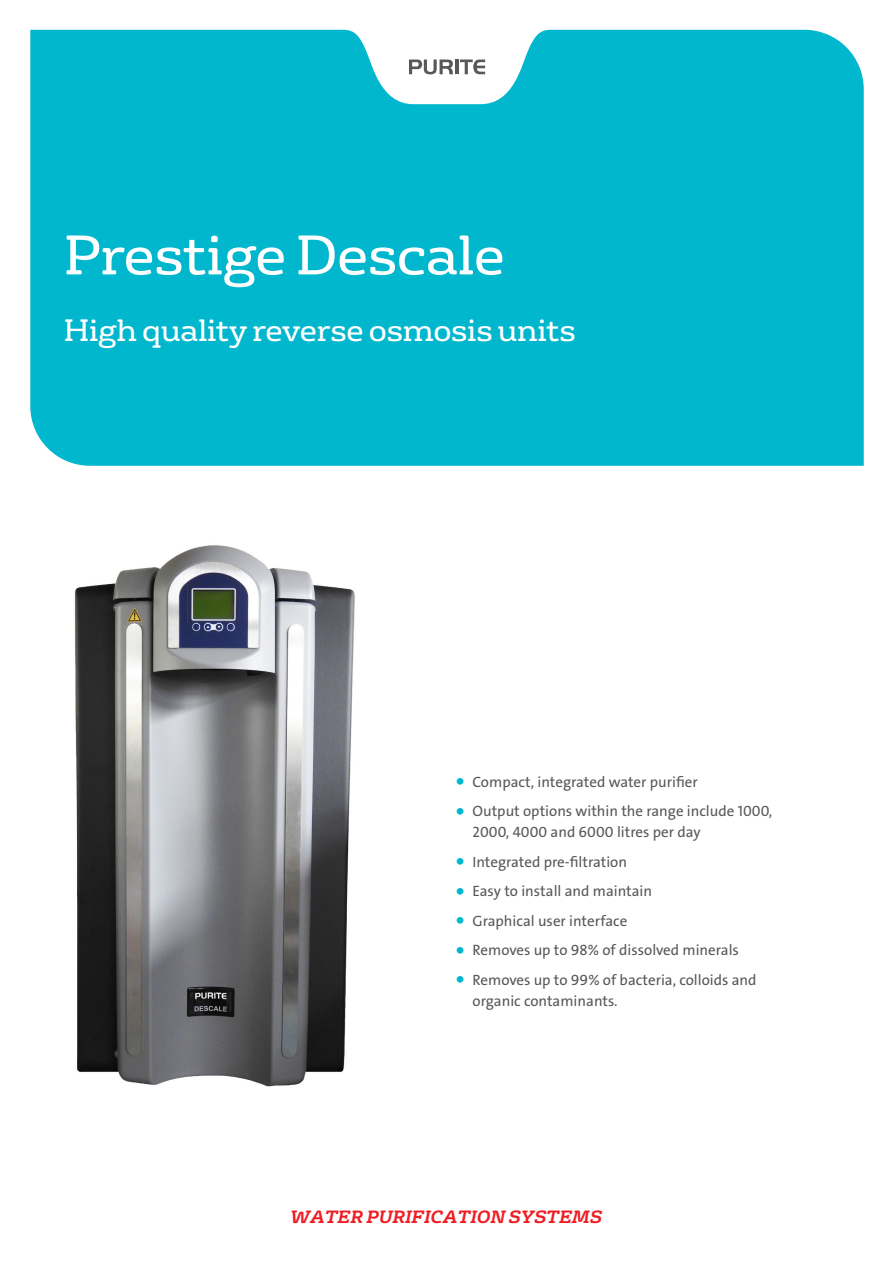
<style>
.page{position:relative;width:893px;height:1263px;background:#fff}
.page>*{position:absolute;margin:0;border:0;box-sizing:border-box;transform-origin:0 0}
.Top_Box_Title{font:54px "FS Rufus";letter-spacing:-.01em;color:#fff}
.Top_Box_Sub_Title{font:30px "FS Rufus";letter-spacing:-.01em;color:#fff}
.t1{font:italic 700 17.25px "FS Rufus";color:#ee1d23}
.t2{font:15px/21px "The Sans Veolia W5 Pla";color:#57585a}
.s1{font-family:"The Sans Veolia W7 Bld";font-size:22.5px;color:#00b7ce}
</style>
<div class="page">
<div style="left:30px;top:30px;width:834px;height:436px;background:#00b7ce"></div>
<svg style="left:409px;top:60px;width:44px;height:14px"></svg>
<hr style="left:455px;top:60px;width:3px;height:14px;background:#57585a">
<svg style="left:460px;top:60px;width:25px;height:14px"></svg>
<img style="left:74px;top:545px;width:281px;height:542px">
<p class="Top_Box_Title" style="left:64px;top:211px;width:443px">Prestige Descale</p>
<p class="Top_Box_Sub_Title" style="left:64px;top:306px;width:513px">High quality reverse osmosis units</p>
<p class="t2" style="left:455px;top:771px;width:244px"><span class="s1">•</span> Compact, integrated water purifier</p>
<p class="t2" style="left:473px;top:801px;width:301px;text-indent:-17px"><span class="s1">•</span> Output options within the range include 1000,<br>2000, 4000 and 6000 litres per day</p>
<p class="t2" style="left:455px;top:851px;width:173px"><span class="s1">•</span> Integrated pre-filtration</p>
<p class="t2" style="left:455px;top:881px;width:198px"><span class="s1">•</span> Easy to install and maintain</p>
<p class="t2" style="left:455px;top:910px;width:173px"><span class="s1">•</span> Graphical user interface</p>
<p class="t2" style="left:455px;top:940px;width:285px"><span class="s1">•</span> Removes up to 98% of dissolved minerals</p>
<p class="t2" style="left:473px;top:969px;width:286px;text-indent:-17px"><span class="s1">•</span> Removes up to 99% of bacteria, colloids and organic contaminants.</p>
<p class="t1" style="left:290px;top:1201px;width:313px">WATER PURIFICATION SYSTEMS</p>
</div>
